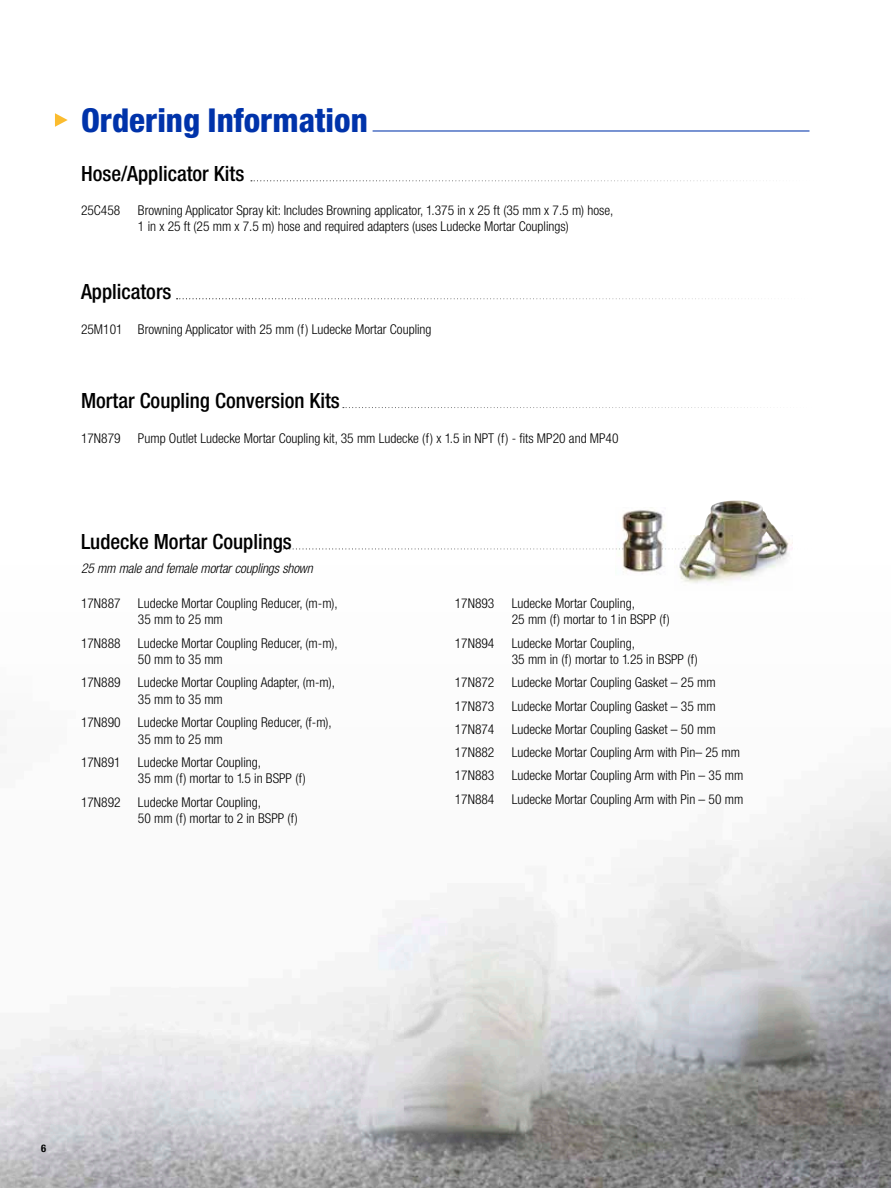
<style>
.page{position:relative;width:891px;height:1188px;background:#fff}
.page>*{position:absolute;margin:0;border:0;box-sizing:border-box;transform-origin:0 0}
.t1{font:800 condensed 33px "Helvetica Neue LT Std";color:#03a}
.t2{font:500 condensed 21px "Helvetica Neue LT Std";color:#000}
.t3{font:300 condensed 13.5px/16.5px "Helvetica Neue LT Std";color:#000}
.t4{font:italic 300 condensed 13.5px "Helvetica Neue LT Std";letter-spacing:-.01em;color:#000}
.t5{font:700 condensed 10.5px "Helvetica Neue LT Std";color:#000}
</style>
<div class="page">
<img style="left:0;top:535px;width:891px;height:653px">
<hr style="left:373px;top:130px;width:437px;height:2px;background:#03a">
<svg style="left:55px;top:113px;width:13px;height:14px"></svg>
<svg style="left:264px;top:548px;width:548px;height:1px"></svg>
<svg style="left:177px;top:298px;width:585px;height:1px"></svg>
<svg style="left:343px;top:407px;width:428px;height:1px"></svg>
<svg style="left:251px;top:180px;width:516px;height:1px"></svg>
<img style="left:616px;top:507px;width:51px;height:69px">
<img style="left:623px;top:511px;width:39px;height:58px">
<img style="left:674px;top:535px;width:118px;height:55px">
<img style="left:680px;top:501px;width:108px;height:76px">
<h1 class="t1" style="left:81px;top:99px;width:288px">Ordering Information</h1>
<h2 class="t2" style="left:81px;top:161px;width:165px">Hose/Applicator Kits</h2>
<p class="t3" style="left:81px;top:202px;width:41px">25C458</p>
<p class="t3" style="left:138px;top:202px;width:477px">Browning Applicator Spray kit: Includes Browning applicator, 1.375 in x 25 ft (35 mm x 7.5 m) hose,<br>1 in x 25 ft (25 mm x 7.5 m) hose and required adapters (uses Ludecke Mortar Couplings)</p>
<h2 class="t2" style="left:81px;top:279px;width:92px">Applicators</h2>
<p class="t3" style="left:81px;top:321px;width:352px">25M101 Browning Applicator with 25 mm (f) Ludecke Mortar Coupling</p>
<h2 class="t2" style="left:81px;top:388px;width:260px">Mortar Coupling Conversion Kits</h2>
<p class="t3" style="left:81px;top:430px;width:41px">17N879</p>
<p class="t3" style="left:138px;top:430px;width:482px">Pump Outlet Ludecke Mortar Coupling kit, 35 mm Ludecke (f) x 1.5 in NPT (f) - fits MP20 and MP40</p>
<h2 class="t2" style="left:81px;top:530px;width:212px">Ludecke Mortar Couplings</h2>
<p class="t4" style="left:81px;top:560px;width:233px">25 mm male and female mortar couplings shown</p>
<p class="t3" style="left:81px;top:595px;width:41px">17N887</p>
<p class="t3" style="left:138px;top:595px;width:201px">Ludecke Mortar Coupling Reducer, (m-m),<br>35 mm to 25 mm</p>
<p class="t3" style="left:81px;top:635px;width:41px">17N888</p>
<p class="t3" style="left:138px;top:635px;width:201px">Ludecke Mortar Coupling Reducer, (m-m),<br>50 mm to 35 mm</p>
<p class="t3" style="left:81px;top:674px;width:41px">17N889</p>
<p class="t3" style="left:138px;top:674px;width:199px">Ludecke Mortar Coupling Adapter, (m-m),<br>35 mm to 35 mm</p>
<p class="t3" style="left:81px;top:714px;width:41px">17N890</p>
<p class="t3" style="left:138px;top:714px;width:195px">Ludecke Mortar Coupling Reducer, (f-m),<br>35 mm to 25 mm</p>
<p class="t3" style="left:81px;top:754px;width:41px">17N891</p>
<p class="t3" style="left:138px;top:754px;width:169px">Ludecke Mortar Coupling,<br>35 mm (f) mortar to 1.5 in BSPP (f)</p>
<p class="t3" style="left:81px;top:793px;width:41px">17N892</p>
<p class="t3" style="left:138px;top:793px;width:161px">Ludecke Mortar Coupling,<br>50 mm (f) mortar to 2 in BSPP (f)</p>
<p class="t3" style="left:455px;top:595px;width:41px">17N893</p>
<p class="t3" style="left:512px;top:595px;width:160px">Ludecke Mortar Coupling,<br>25 mm (f) mortar to 1 in BSPP (f)</p>
<p class="t3" style="left:455px;top:634px;width:41px">17N894</p>
<p class="t3" style="left:512px;top:634px;width:188px">Ludecke Mortar Coupling,<br>35 mm in (f) mortar to 1.25 in BSPP (f)</p>
<p class="t3" style="left:455px;top:674px;width:41px">17N872</p>
<p class="t3" style="left:512px;top:674px;width:205px">Ludecke Mortar Coupling Gasket – 25 mm</p>
<p class="t3" style="left:455px;top:697px;width:41px">17N873</p>
<p class="t3" style="left:512px;top:697px;width:205px">Ludecke Mortar Coupling Gasket – 35 mm</p>
<p class="t3" style="left:455px;top:721px;width:41px">17N874</p>
<p class="t3" style="left:512px;top:721px;width:205px">Ludecke Mortar Coupling Gasket – 50 mm</p>
<p class="t3" style="left:455px;top:744px;width:41px">17N882</p>
<p class="t3" style="left:512px;top:744px;width:230px">Ludecke Mortar Coupling Arm with Pin– 25 mm</p>
<p class="t3" style="left:455px;top:767px;width:41px">17N883</p>
<p class="t3" style="left:512px;top:767px;width:233px">Ludecke Mortar Coupling Arm with Pin – 35 mm</p>
<p class="t3" style="left:455px;top:790px;width:41px">17N884</p>
<p class="t3" style="left:512px;top:790px;width:233px">Ludecke Mortar Coupling Arm with Pin – 50 mm</p>
<p class="t5" style="left:41px;top:1142px;width:7px">6</p>
</div>
